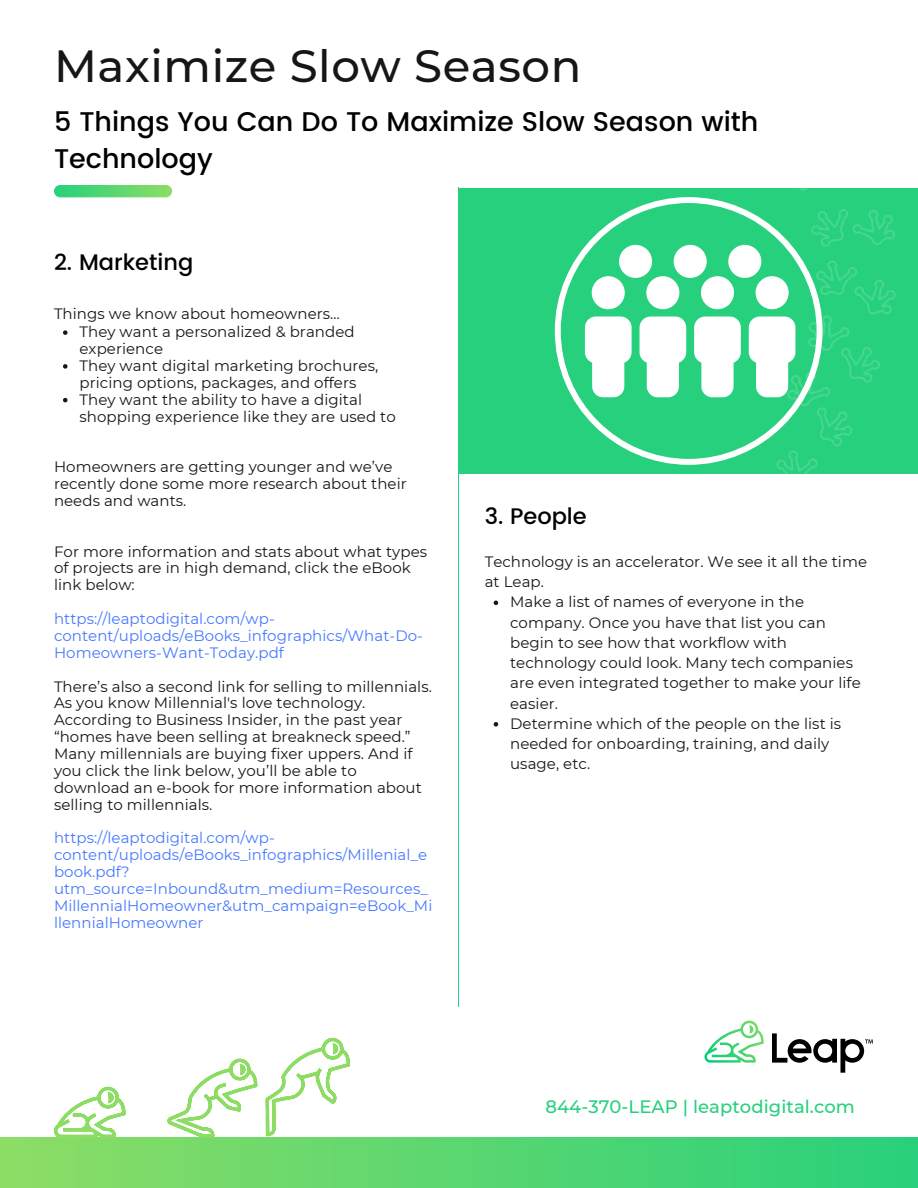
<style>
.page{position:relative;width:918px;height:1188px;background:#fff}
.page>*{position:absolute;margin:0;border:0;box-sizing:border-box;transform-origin:0 0}
.t1{font:500 45px "Montserrat";letter-spacing:.015em;color:#171615}
.t2{font:500 27px/37.2px "Poppins";color:#000}
.t3{font:500 22.5px "Poppins";color:#000}
.t4{font:500 18px "Montserrat";letter-spacing:.005em;color:#26d07c}
.t5{font:15px/16.8px "Montserrat";letter-spacing:.005em;color:#171615}
.t6{font:15px/16.8px "Montserrat";letter-spacing:.005em;color:#4779ff}
</style>
<div class="page">
<div style="left:459px;top:188px;width:459px;height:286px;background:#26d07c"></div>
<svg style="left:704px;top:1021px;width:60px;height:42px"></svg>
<svg style="left:772px;top:1033px;width:101px;height:40px"></svg>
<div style="left:0;top:1138px;width:918px;height:49px;background:linear-gradient(to right,#8ddd65,#28d07b)"></div>
<svg style="left:167px;top:1037px;width:183px;height:100px"></svg>
<svg style="left:54px;top:1086px;width:72px;height:52px"></svg>
<svg style="left:799px;top:188px;width:9px;height:3px"></svg>
<svg style="left:823px;top:209px;width:72px;height:38px"></svg>
<svg style="left:54px;top:185px;width:118px;height:12px"></svg>
<hr style="left:459px;top:188px;width:1px;height:819px;background:#26d07c">
<svg style="left:555px;top:197px;width:268px;height:268px"></svg>
<svg style="left:640px;top:317px;width:46px;height:80px;background:#dbf7e9"></svg>
<div style="left:674px;top:245px;width:33px;height:33px;background:#fff;border-radius:50%"></div>
<div style="left:728px;top:245px;width:33px;height:33px;background:#fff;border-radius:50%"></div>
<svg style="left:694px;top:317px;width:47px;height:80px"></svg>
<div style="left:646px;top:276px;width:33px;height:33px;background:#fff;border-radius:50%"></div>
<div style="left:592px;top:276px;width:33px;height:33px;background:#fff;border-radius:50%"></div>
<svg style="left:585px;top:317px;width:47px;height:80px"></svg>
<div style="left:701px;top:276px;width:33px;height:33px;background:#fff;border-radius:50%"></div>
<svg style="left:749px;top:260px;width:147px;height:213px"></svg>
<div style="left:619px;top:245px;width:33px;height:33px;background:#fff;border-radius:50%"></div>
<svg style="left:63px;top:330px;width:5px;height:5px"></svg>
<svg style="left:63px;top:364px;width:5px;height:5px"></svg>
<svg style="left:63px;top:398px;width:5px;height:4px"></svg>
<svg style="left:494px;top:601px;width:4px;height:4px"></svg>
<svg style="left:494px;top:722px;width:4px;height:5px"></svg>
<p class="t1" style="left:54px;top:39px;width:529px">Maximize Slow Season</p>
<p class="t2" style="left:54px;top:103px;width:706px">5 Things You Can Do To Maximize Slow Season with<br>Technology</p>
<p class="t3" style="left:54px;top:249px;width:141px">2. Marketing</p>
<p class="t5" style="left:54px;top:305px;width:288px">Things we know about homeowners…</p>
<p class="t5" style="left:79px;top:323px;width:277px">They want a personalized &amp; branded experience</p>
<p class="t5" style="left:79px;top:357px;width:300px">They want digital marketing brochures, pricing options, packages, and offers</p>
<p class="t5" style="left:79px;top:391px;width:318px">They want the ability to have a digital shopping experience like they are used to</p>
<p class="t5" style="left:54px;top:458px;width:354px">Homeowners are getting younger and we’ve recently done some more research about their needs and wants.</p>
<p class="t5" style="left:54px;top:543px;width:375px">For more information and stats about what types of projects are in high demand, click the eBook link below:</p>
<p class="t6" style="left:54px;top:610px;width:370px">https://leaptodigital.com/wp&shy;content/uploads/eBooks_infographics/What-Do-<br>Homeowners-Want-Today.pdf</p>
<p class="t5" style="left:54px;top:678px;width:379px">There’s also a second link for selling to millennials.<br>As you know Millennial's love technology.<br>According to Business Insider, in the past year “homes have been selling at breakneck speed.” Many millennials are buying fixer uppers. And if you click the link below, you’ll be able to download an e-book for more information about selling to millennials.</p>
<p class="t6" style="left:54px;top:830px;width:380px">https://leaptodigital.com/wp&shy;content/uploads/eBooks_infographics/Millenial_e book.pdf? utm_source=Inbound&amp;utm_medium=Resources_ MillennialHomeowner&amp;utm_campaign=eBook_Mi llennialHomeowner</p>
<p class="t3" style="left:485px;top:504px;width:104px">3. People</p>
<p class="t5" style="left:485px;top:551px;width:384px;line-height:20.2px">Technology is an accelerator. We see it all the time at Leap.</p>
<p class="t5" style="left:510px;top:592px;width:352px;line-height:20.2px">Make a list of names of everyone in the company. Once you have that list you can begin to see how that workflow with technology could look. Many tech companies are even integrated together to make your life easier.</p>
<p class="t5" style="left:510px;top:713px;width:333px;line-height:20.2px">Determine which of the people on the list is needed for onboarding, training, and daily usage, etc.</p>
<p class="t4" style="left:545px;top:1096px;width:311px">844-370-LEAP | leaptodigital.com</p>
</div>
